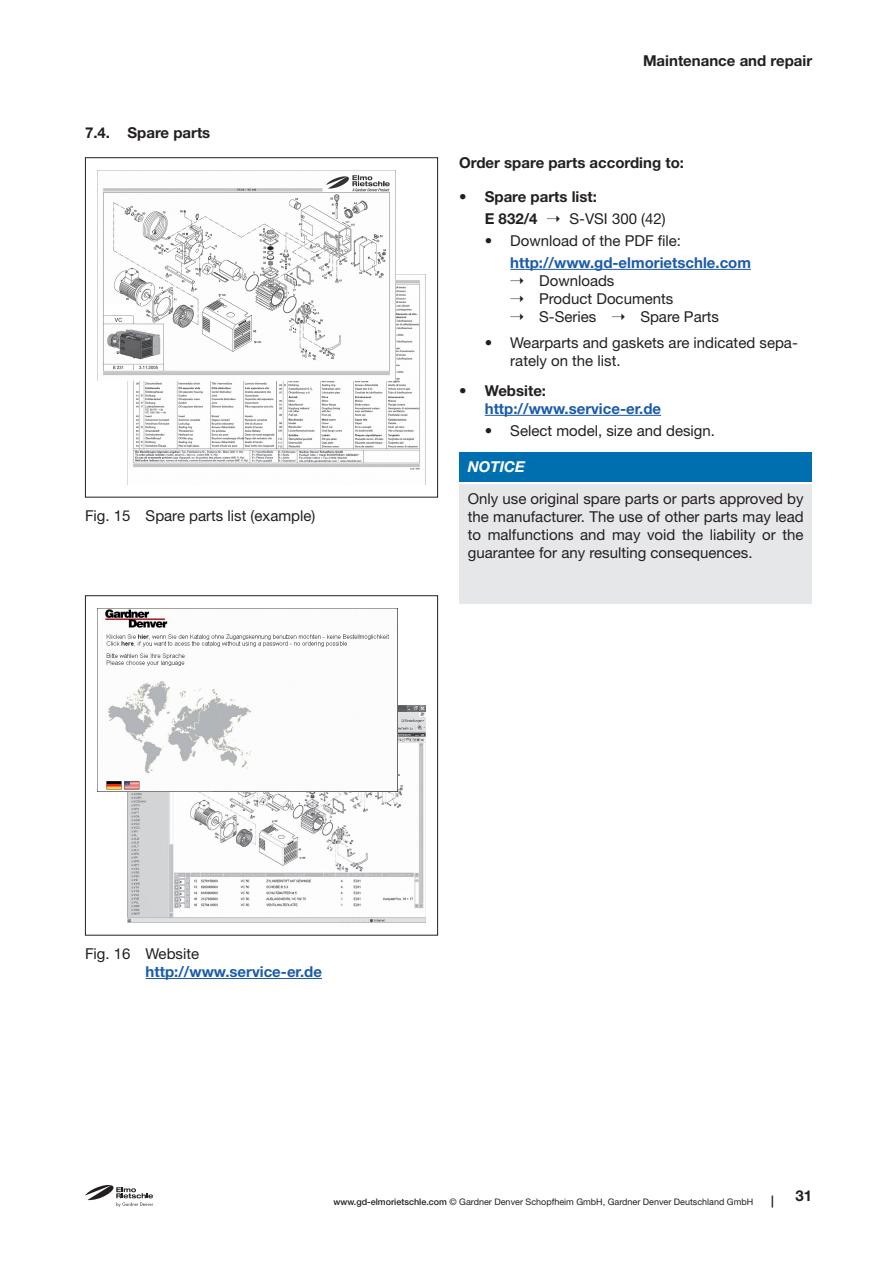
<style>
.page{position:relative;width:893px;height:1263px;background:#fff}
.page>*{position:absolute;margin:0;border:0;box-sizing:border-box;transform-origin:0 0}
.t1{font:15px/18px "Helvetica Neue LT Pro";color:#231f20}
.t2{font:700 15px/21.6px "Helvetica Neue LT Pro";color:#231f20}
.t3{font:700 15px/18px "Helvetica Neue LT Pro";color:#1b5baa}
.t4{font:italic 700 15px "Helvetica Neue LT Pro";color:#fff}
.t5{font:700 12px "Helvetica Neue LT Pro";color:#231f20}
.t6{font:9px "Helvetica Neue LT Pro";color:#231f20}
.s1{font-weight:400}
.s2{font-weight:700;color:#1b5baa}
.s3{font-weight:400;color:#231f20}
.s4{color:#231f20}
.s5{font-weight:500}
</style>
<div class="page">
<svg style="left:85px;top:1185px;width:68px;height:22px"></svg>
<div style="left:85px;top:157px;width:353px;height:340px;border:1px solid #231f20"></div>
<div style="left:85px;top:595px;width:353px;height:340px;border:1px solid #231f20"></div>
<img style="left:133px;top:274px;width:292px;height:196px">
<img style="left:128px;top:706px;width:297px;height:217px">
<img style="left:98px;top:608px;width:299px;height:183px">
<img style="left:98px;top:170px;width:297px;height:210px">
<hr style="left:510px;top:269px;width:241px;height:1px;background:#1b5baa">
<hr style="left:485px;top:415px;width:176px;height:1px;background:#1b5baa">
<div style="left:459px;top:452px;width:353px;height:30px;background:#006faf"></div>
<div style="left:459px;top:485px;width:353px;height:119px;background:#e6e7e9"></div>
<hr style="left:146px;top:978px;width:176px;height:1px;background:#1b5baa">
<p class="t2" style="left:85px;top:122px;width:127px">7.4. Spare parts</p>
<p class="t1" style="left:85px;top:506px;width:232px">Fig. 15 Spare parts list (example)</p>
<p class="t2" style="left:643px;top:50px;width:171px">Maintenance and repair</p>
<p class="t2" style="left:459px;top:152px;width:226px">Order spare parts according to:</p>
<p class="t2" style="left:485px;top:186px;width:182px;text-indent:-26px"><span class="s1">•</span> Spare parts list:<br>E 832/4 ➝ <span class="s1">S-VSI 300 (42)</span></p>
<p class="t1" style="left:485px;top:232px;width:198px">• Download of the PDF file:</p>
<p class="t1" style="left:510px;top:253px;width:242px"><span class="s2">http://www.gd-elmorietschle.com </span>➝ Downloads<br>➝ Product Documents<br>➝ S-Series ➝ Spare Parts</p>
<p class="t1" style="left:510px;top:333px;width:289px;text-indent:-26px">• Wearparts and gaskets are indicated sepa&shy;rately on the list.</p>
<p class="t3" style="left:485px;top:381px;width:178px;text-indent:-26px"><span class="s3">•</span> <span class="s4">Website: </span>http://www.service-er.de</p>
<p class="t1" style="left:485px;top:422px;width:232px">• Select model, size and design.</p>
<p class="t4" style="left:468px;top:457px;width:59px">NOTICE</p>
<p class="t1" style="left:468px;top:489px;width:337px;text-align:justify">Only use original spare parts or parts approved by the manufacturer. The use of other parts may lead to malfunctions and may void the liability or the guarantee for any resulting consequences.</p>
<p class="t1" style="left:85px;top:944px;width:116px">Fig. 16 Website</p>
<p class="t3" style="left:146px;top:962px;width:178px">http://www.service-er.de</p>
<p class="t6" style="left:333px;top:1196px;width:421px"><span class="s5">www.gd-elmorietschle.com</span> © Gardner Denver Schopfheim GmbH, Gardner Denver Deutschland GmbH</p>
<p class="t5" style="left:771px;top:1193px;width:4px">|</p>
<p class="t2" style="left:795px;top:1185px;width:18px">31</p>
</div>
